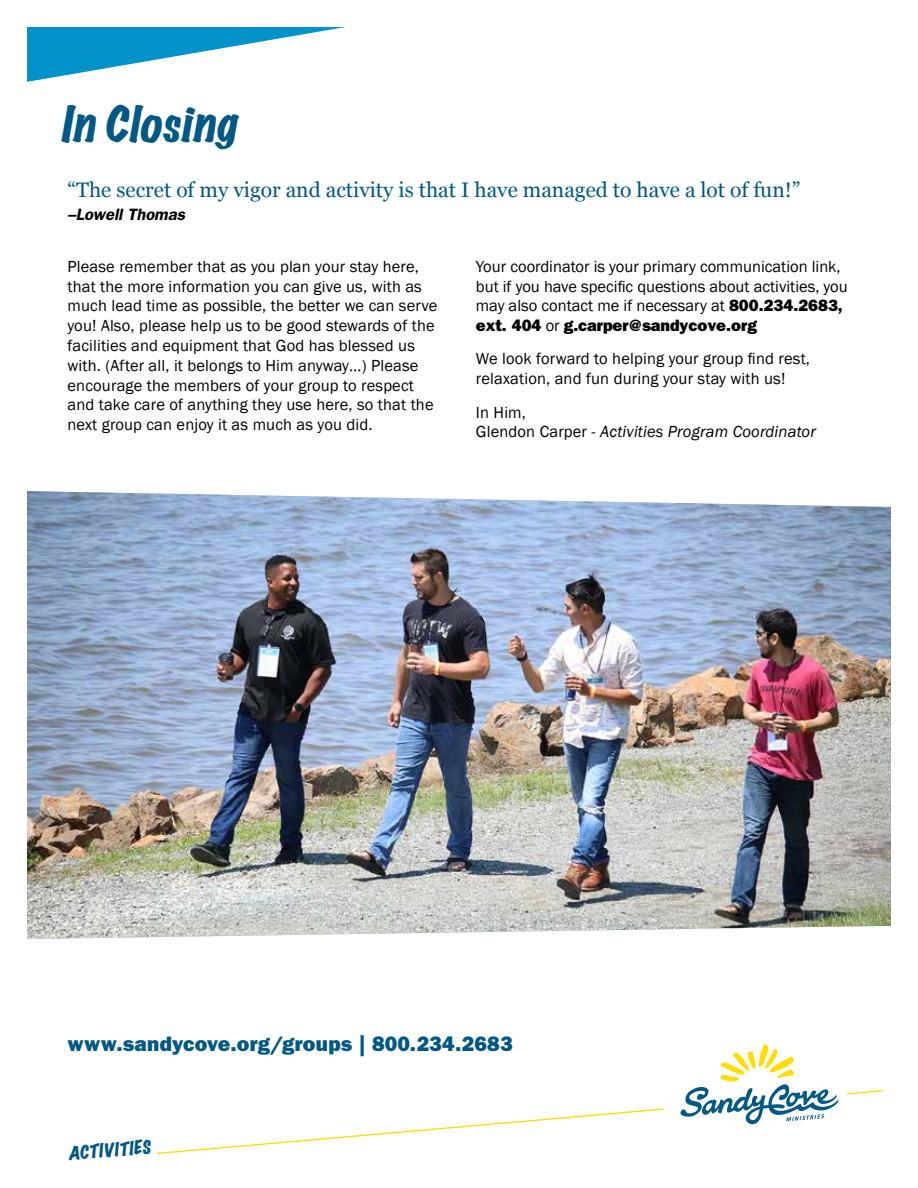
<style>
.page{position:relative;width:918px;height:1188px;background:#fff}
.page>*{position:absolute;margin:0;border:0;box-sizing:border-box;transform-origin:0 0}
.t1{font:italic expanded 44.1px "Marker Felt";color:#005884}
.t2{font:21px "Georgia";color:#005884}
.t3{font:800 21px "Franklin Gothic";letter-spacing:.01em;color:#005884}
.t4{font:italic expanded 16.8px "Marker Felt";color:#005884}
.t5{font:16.5px/19.8px "Franklin Gothic";letter-spacing:.01em;color:#000}
.t6{font:italic 16.5px/19.8px "Franklin Gothic";letter-spacing:.01em;color:#000}
.t7{font:italic 600 16.5px "Franklin Gothic";color:#000}
.s1{font-weight:800}
.s2{font-style:normal}
</style>
<div class="page">
<img style="left:27px;top:491px;width:864px;height:448px">
<svg style="left:27px;top:27px;width:318px;height:55px"></svg>
<svg style="left:157px;top:1108px;width:507px;height:47px"></svg>
<svg style="left:680px;top:1044px;width:158px;height:81px"></svg>
<svg style="left:846px;top:1090px;width:37px;height:5px"></svg>
<h1 class="t1" style="left:60px;top:89px;width:189px">InClosing</h1>
<p class="t2" style="left:68px;top:175px;width:734px">“The secret of my vigor and activity is that I have managed to have a lot of fun!”</p>
<p class="t7" style="left:68px;top:204px;width:119px">–Lowell Thomas</p>
<p class="t5" style="left:68px;top:257px;width:371px">Please remember that as you plan your stay here, that the more information you can give us, with as much lead time as possible, the better we can serve you! Also, please help us to be good stewards of the facilities and equipment that God has blessed us with. (After all, it belongs to Him anyway…) Please encourage the members of your group to respect and take care of anything they use here, so that the next group can enjoy it as much as you did.</p>
<p class="t5" style="left:476px;top:257px;width:373px">Your coordinator is your primary communication link, but if you have specific questions about activities, you may also contact me if necessary at <span class="s1">800.234.2683, ext. 404</span> or <span class="s1">g.carper@sandycove.org</span></p>
<p class="t5" style="left:476px;top:349px;width:336px">We look forward to helping your group find rest, relaxation, and fun during your stay with us!</p>
<p class="t6" style="left:476px;top:402px;width:342px"><span class="s2">In Him,<br>Glendon Carper -</span> Activities Program Coordinator</p>
<p class="t3" style="left:68px;top:1032px;width:447px">www.sandycove.org/groups | 800.234.2683</p>
<p class="t4" style="left:67px;top:1140px;width:84px;rotate:-5deg">ACTIVITIES</p>
</div>
